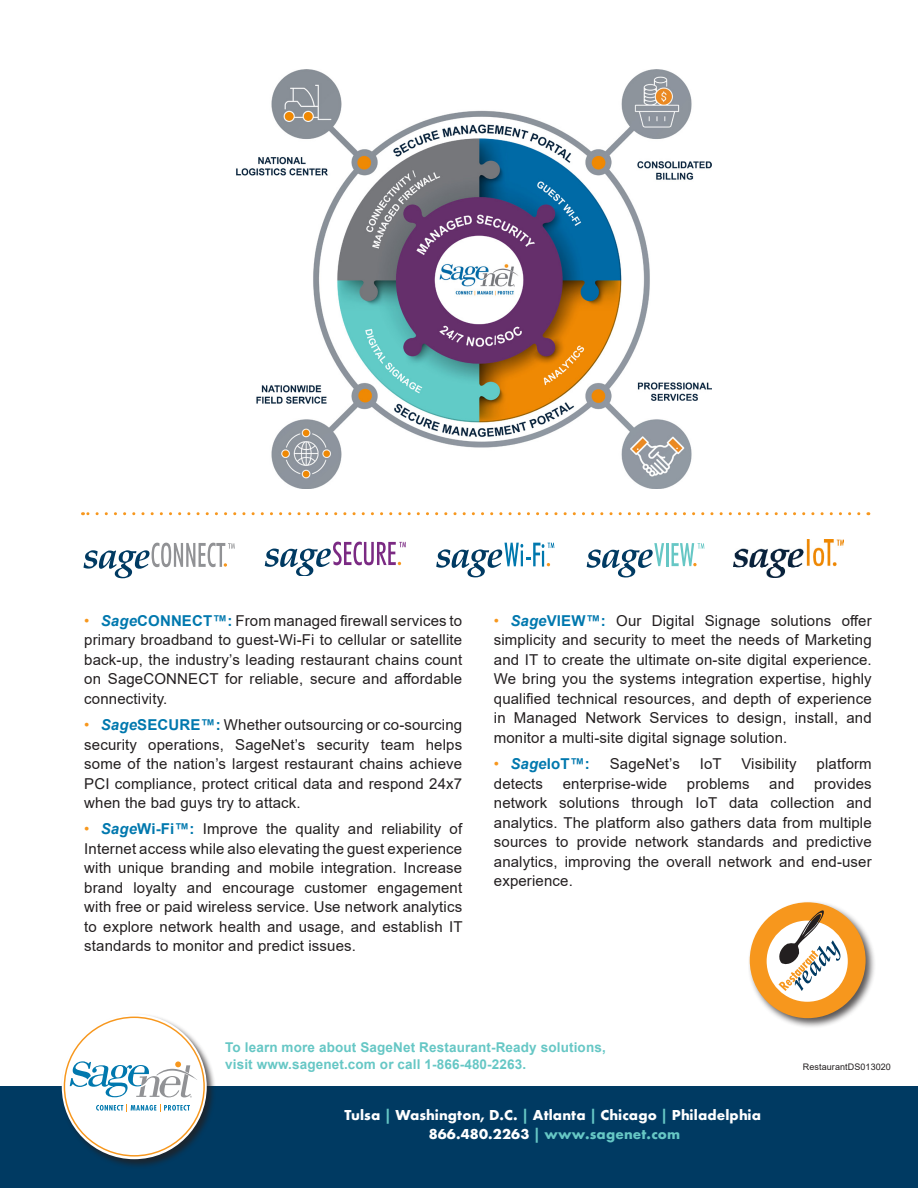
<style>
.page{position:relative;width:918px;height:1188px;background:#fff}
.page>*{position:absolute;margin:0;border:0;box-sizing:border-box;transform-origin:0 0}
.body_12_18_grey{font:15px/19.5px "Arial";letter-spacing:.01em;color:#231f20;text-align:justify}
.body_9_5{font:700 15px/19.5px "Futura PT";letter-spacing:.01em;color:#fff;text-align:center}
.body_12_18_grey-2{font:700 15px "Arial";color:#0078ae}
.body_12_18_grey-3{font:700 13.5px "Arial";letter-spacing:.01em;color:#66c7c5}
.body_9_5-2{font:9px "Arial";letter-spacing:.01em;color:#231f20}
.s1{color:#f7971d}
.s2{font-weight:700;font-style:italic;color:#0078ae}
.s3{font-weight:700;color:#0078ae}
.s4{font-weight:400;color:#f7971d}
.s5{font-style:italic}
.s6{color:#66c7c5}
</style>
<div class="page">
<div style="left:0;top:1086px;width:918px;height:102px;background:#003a62"></div>
<div style="left:60px;top:1013px;width:156px;height:156px;background:#231f20;opacity:.75"></div>
<div style="left:62px;top:1014px;width:145px;height:145px;background:#fff;border-radius:50%"></div>
<svg style="left:96px;top:1105px;width:94px;height:7px"></svg>
<svg style="left:70px;top:1061px;width:127px;height:37px"></svg>
<svg style="left:82px;top:512px;width:777px;height:3px"></svg>
<svg style="left:83px;top:543px;width:152px;height:35px"></svg>
<svg style="left:265px;top:542px;width:141px;height:34px"></svg>
<hr style="left:666px;top:543px;width:2px;height:23px;background:#66c7c5">
<svg style="left:587px;top:543px;width:77px;height:34px"></svg>
<svg style="left:672px;top:543px;width:32px;height:23px"></svg>
<svg style="left:436px;top:543px;width:118px;height:34px"></svg>
<div style="left:748px;top:900px;width:128px;height:129px;background:#231f20;opacity:.75"></div>
<div style="left:750px;top:902px;width:116px;height:116px;background:#f7971d;border-radius:50%"></div>
<div style="left:767px;top:921px;width:81px;height:81px;background:#fff;border-radius:50%"></div>
<svg style="left:777px;top:910px;width:63px;height:81px"></svg>
<img style="left:236px;top:70px;width:476px;height:419px">
<img style="left:734px;top:539px;width:109px;height:39px">
<p class="body_12_18_grey" style="left:84px;top:611px;width:379px"><span class="s1">•</span> <span class="s2">Sage</span><span class="s3">CONNECT™:</span> From managed firewall services to primary broadband to guest-Wi-Fi to cellular or satellite back-up, the industry’s leading restaurant chains count on SageCONNECT for reliable, secure and affordable connectivity.</p>
<p class="body_12_18_grey" style="left:84px;top:715px;width:379px"><span class="s1">•</span> <span class="s2">Sage</span><span class="s3">SECURE™:</span> Whether outsourcing or co-sourcing security operations, SageNet’s security team helps some of the nation’s largest restaurant chains achieve PCI compliance, protect critical data and respond 24x7 when the bad guys try to attack.</p>
<p class="body_12_18_grey" style="left:84px;top:819px;width:380px"><span class="s1">•</span> <span class="s2">Sage</span><span class="s3">Wi-Fi™:</span> Improve the quality and reliability of Internet access while also elevating the guest experience with unique branding and mobile integration. Increase brand loyalty and encourage customer engagement with free or paid wireless service. Use network analytics to explore network health and usage, and establish IT standards to monitor and predict issues.</p>
<p class="body_12_18_grey" style="left:494px;top:611px;width:379px"><span class="s1">•</span> <span class="s2">Sage</span><span class="s3">VIEW™:</span> Our Digital Signage solutions offer simplicity and security to meet the needs of Marketing and IT to create the ultimate on-site digital experience.<br>We bring you the systems integration expertise, highly qualified technical resources, and depth of experience in Managed Network Services to design, install, and monitor a multi-site digital signage solution.</p>
<p class="body_12_18_grey-2" style="left:494px;top:753px;width:98px"><span class="s4">•</span> <span class="s5">Sage</span>IoT™:</p>
<p class="body_12_18_grey" style="left:610px;top:754px;width:72px">SageNet’s</p>
<p class="body_12_18_grey" style="left:700px;top:754px;width:23px">IoT</p>
<p class="body_12_18_grey" style="left:741px;top:754px;width:57px">Visibility</p>
<p class="body_12_18_grey" style="left:817px;top:754px;width:57px">platform</p>
<p class="body_12_18_grey" style="left:494px;top:774px;width:51px">detects</p>
<p class="body_12_18_grey" style="left:563px;top:774px;width:106px">enterprise-wide</p>
<p class="body_12_18_grey" style="left:687px;top:774px;width:64px">problems</p>
<p class="body_12_18_grey" style="left:769px;top:774px;width:27px">and</p>
<p class="body_12_18_grey" style="left:494px;top:774px;width:379px;text-indent:320px">provides network solutions through IoT data collection and analytics. The platform also gathers data from multiple sources to provide network standards and predictive analytics, improving the overall network and end-user experience.</p>
<p class="body_12_18_grey-3" style="left:225px;top:1038px;width:382px">To learn more about SageNet Restaurant-Ready solutions,</p>
<p class="body_12_18_grey-3" style="left:225px;top:1054px;width:303px">visit www.sagenet.com or call 1-866-480-2263.</p>
<p class="body_9_5" style="left:344px;top:1105px;width:418px">Tulsa <span class="s6">|</span> Washington, D.C. <span class="s6">|</span> Atlanta <span class="s6">|</span> Chicago <span class="s6">|</span> Philadelphia<br>866.480.2263 <span class="s6">| www.sagenet.com</span></p>
<p class="body_9_5-2" style="left:803px;top:1060px;width:90px">RestaurantDS013020</p>
</div>
